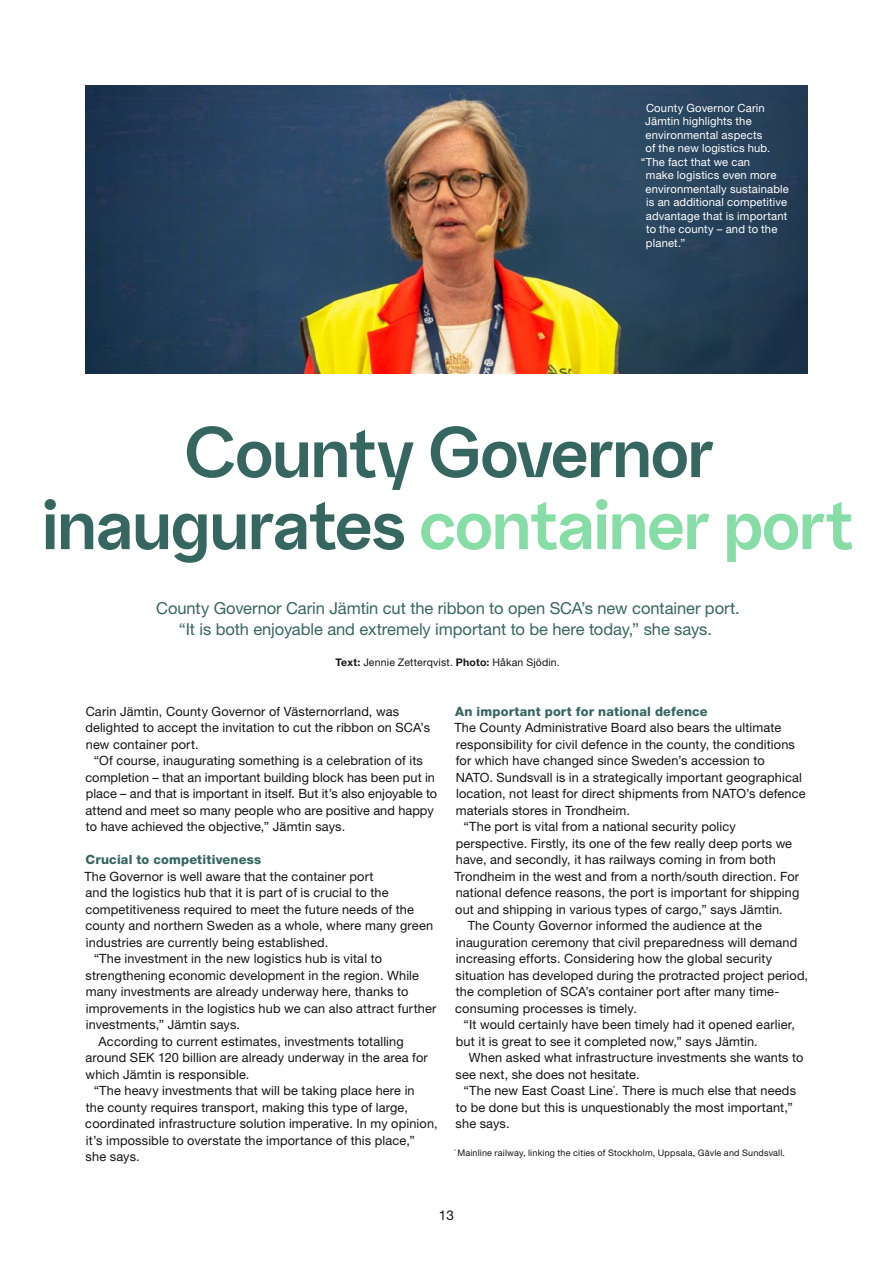
<style>
.page{position:relative;width:893px;height:1263px;background:#fff}
.page>*{position:absolute;margin:0;border:0;box-sizing:border-box;transform-origin:0 0}
.t1{font:700 72px/72px "SCA Sans";letter-spacing:-.015em;color:#366660;text-align:center}
.t2{font:16.5px/20.7px "Helvetica Neue LT Std";letter-spacing:-.005em;color:#366660;text-align:center}
.t3{font:13.5px "Helvetica Neue LT Std";color:#131413}
.t4{font:12.75px/16.5px "Helvetica Neue LT Std";letter-spacing:.01em;color:#131413}
.t5{font:800 12.75px "Helvetica Neue LT Std";letter-spacing:.015em;color:#366660}
.t6{font:11.25px "Helvetica Neue LT Std";letter-spacing:.015em;color:#fff}
.t7{font:10.5px "Helvetica Neue LT Std";letter-spacing:.015em;color:#131413}
.t8{font:9px "Helvetica Neue LT Std";letter-spacing:.02em;color:#131413}
.s1{color:#86dda6}
.s2{font-weight:700}
</style>
<div class="page">
<img style="left:85px;top:85px;width:723px;height:289px">
<p class="t6" style="left:646px;top:101px;width:120px">County Governor Carin</p>
<p class="t6" style="left:645px;top:115px;width:108px">Jämtin highlights the</p>
<p class="t6" style="left:646px;top:128px;width:118px">environmental aspects</p>
<p class="t6" style="left:646px;top:142px;width:126px">of the new logistics hub.</p>
<p class="t6" style="left:641px;top:155px;width:111px">“The fact that we can</p>
<p class="t6" style="left:646px;top:169px;width:132px">make logistics even more</p>
<p class="t6" style="left:646px;top:182px;width:145px">environmentally sustainable</p>
<p class="t6" style="left:646px;top:196px;width:142px">is an additional competitive</p>
<p class="t6" style="left:646px;top:209px;width:143px">advantage that is important</p>
<p class="t6" style="left:646px;top:223px;width:133px">to the county – and to the</p>
<p class="t6" style="left:646px;top:236px;width:41px">planet.”</p>
<h1 class="t1" style="left:42px;top:410px;width:814px">County Governor inaugurates <span class="s1">container port</span></h1>
<p class="t2" style="left:156px;top:598px;width:585px">County Governor Carin Jämtin cut the ribbon to open SCA’s new container port. “It is both enjoyable and extremely important to be here today,” she says.</p>
<p class="t7" style="left:335px;top:656px;width:226px"><span class="s2">Text:</span> Jennie Zetterqvist. <span class="s2">Photo:</span> Håkan Sjödin.</p>
<p class="t4" style="left:85px;top:703px;width:346px">Carin Jämtin, County Governor of Västernorrland, was delighted to accept the invitation to cut the ribbon on SCA’s new container port.</p>
<p class="t4" style="left:85px;top:752px;width:353px;text-indent:8px">“Of course, inaugurating something is a celebration of its completion – that an important building block has been put in place – and that is important in itself. But it’s also enjoyable to attend and meet so many people who are positive and happy to have achieved the objective,” Jämtin says.</p>
<p class="t5" style="left:85px;top:852px;width:177px">Crucial to competitiveness</p>
<p class="t4" style="left:84px;top:868px;width:291px">The Governor is well aware that the container port</p>
<p class="t4" style="left:86px;top:884px;width:305px">and the logistics hub that it is part of is crucial to the</p>
<p class="t4" style="left:85px;top:901px;width:330px">competitiveness required to meet the future needs of the</p>
<p class="t4" style="left:85px;top:917px;width:349px">county and northern Sweden as a whole, where many green</p>
<p class="t4" style="left:86px;top:934px;width:244px">industries are currently being established.</p>
<p class="t4" style="left:94px;top:950px;width:290px">“The investment in the new logistics hub is vital to</p>
<p class="t4" style="left:86px;top:967px;width:335px">strengthening economic development in the region. While</p>
<p class="t4" style="left:86px;top:983px;width:324px">many investments are already underway here, thanks to</p>
<p class="t4" style="left:86px;top:1000px;width:352px">improvements in the logistics hub we can also attract further</p>
<p class="t4" style="left:86px;top:1016px;width:156px">investments,” Jämtin says.</p>
<p class="t4" style="left:99px;top:1033px;width:307px">According to current estimates, investments totalling</p>
<p class="t4" style="left:86px;top:1049px;width:344px">around SEK 120 billion are already underway in the area for</p>
<p class="t4" style="left:86px;top:1066px;width:165px">which Jämtin is responsible.</p>
<p class="t4" style="left:94px;top:1082px;width:323px">“The heavy investments that will be taking place here in</p>
<p class="t4" style="left:86px;top:1099px;width:324px">the county requires transport, making this type of large,</p>
<p class="t4" style="left:85px;top:1115px;width:354px">coordinated infrastructure solution imperative. In my opinion,</p>
<p class="t4" style="left:86px;top:1132px;width:330px">it’s impossible to overstate the importance of this place,”</p>
<p class="t4" style="left:86px;top:1148px;width:56px">she says.</p>
<p class="t5" style="left:455px;top:704px;width:254px">An important port for national defence</p>
<p class="t4" style="left:454px;top:719px;width:328px">The County Administrative Board also bears the ultimate</p>
<p class="t4" style="left:456px;top:736px;width:341px">responsibility for civil defence in the county, the conditions</p>
<p class="t4" style="left:456px;top:752px;width:311px">for which have changed since Sweden’s accession to</p>
<p class="t4" style="left:456px;top:769px;width:348px">NATO. Sundsvall is in a strategically important geographical</p>
<p class="t4" style="left:456px;top:785px;width:351px">location, not least for direct shipments from NATO’s defence</p>
<p class="t4" style="left:456px;top:802px;width:176px">materials stores in Trondheim.</p>
<p class="t4" style="left:464px;top:818px;width:274px">“The port is vital from a national security policy</p>
<p class="t4" style="left:456px;top:835px;width:338px">perspective. Firstly, its one of the few really deep ports we</p>
<p class="t4" style="left:456px;top:851px;width:321px">have, and secondly, it has railways coming in from both</p>
<p class="t4" style="left:454px;top:868px;width:346px">Trondheim in the west and from a north/south direction. For</p>
<p class="t4" style="left:456px;top:884px;width:345px">national defence reasons, the port is important for shipping</p>
<p class="t4" style="left:455px;top:901px;width:329px">out and shipping in various types of cargo,” says Jämtin.</p>
<p class="t4" style="left:468px;top:917px;width:296px">The County Governor informed the audience at the</p>
<p class="t4" style="left:456px;top:934px;width:343px">inauguration ceremony that civil preparedness will demand</p>
<p class="t4" style="left:456px;top:950px;width:318px">increasing efforts. Considering how the global security</p>
<p class="t4" style="left:456px;top:967px;width:354px">situation has developed during the protracted project period,</p>
<p class="t4" style="left:456px;top:983px;width:325px">the completion of SCA’s container port after many time-</p>
<p class="t4" style="left:455px;top:1000px;width:183px">consuming processes is timely.</p>
<p class="t4" style="left:464px;top:1016px;width:333px">“It would certainly have been timely had it opened earlier,</p>
<p class="t4" style="left:456px;top:1033px;width:303px">but it is great to see it completed now,” says Jämtin.</p>
<p class="t4" style="left:469px;top:1049px;width:336px">When asked what infrastructure investments she wants to</p>
<p class="t4" style="left:455px;top:1066px;width:186px">see next, she does not hesitate.</p>
<p class="t4" style="left:464px;top:1082px;width:334px">“The new East Coast Line<sup>*</sup>. There is much else that needs</p>
<p class="t4" style="left:456px;top:1099px;width:338px">to be done but this is unquestionably the most important,”</p>
<p class="t4" style="left:456px;top:1115px;width:56px">she says.</p>
<p class="t8" style="left:454px;top:1147px;width:332px"><sup>*</sup> Mainline railway, linking the cities of Stockholm, Uppsala, Gävle and Sundsvall.</p>
<p class="t3" style="left:439px;top:1207px;width:17px">13</p>
</div>
